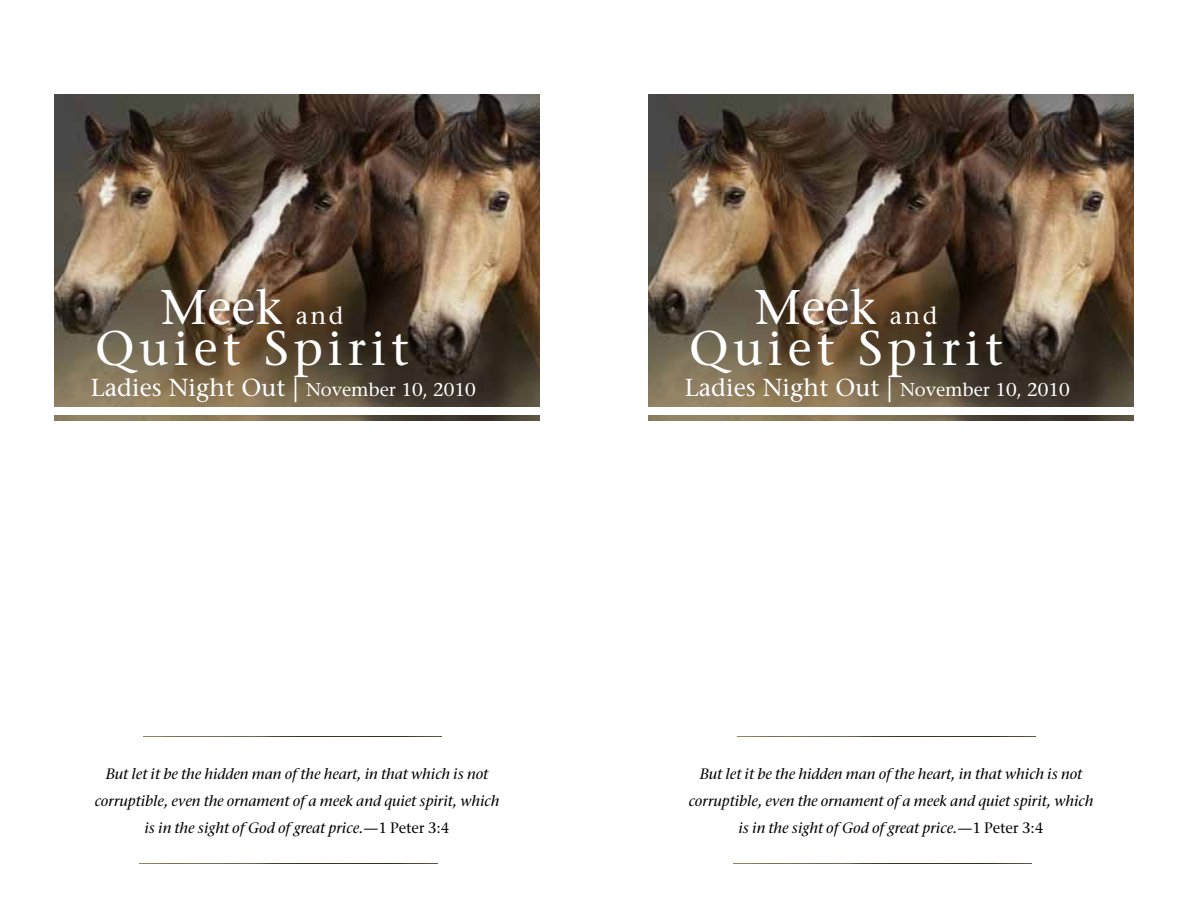
<style>
.page{position:relative;width:1188px;height:918px;background:#fff}
.page>*{position:absolute;margin:0;border:0;box-sizing:border-box;transform-origin:0 0}
.t1{font:48.6px/40.5px "Stone Serif";letter-spacing:.1em;color:#fff;text-align:center}
.t2{font:24.6px "Stone Serif";color:#fff}
.t3{font:italic 500 15px/27px "Stone Serif ITC";color:#000;text-align:center}
.s1{font-size:24.3px}
.s2{font-size:18.6px}
.s3{font-style:normal}
</style>
<div class="page">
<img style="left:648px;top:94px;width:486px;height:313px">
<img style="left:648px;top:415px;width:486px;height:6px">
<img style="left:54px;top:94px;width:486px;height:313px">
<img style="left:54px;top:415px;width:486px;height:6px">
<h1 class="t1" style="left:95px;top:287px;width:316px">Meek <span class="s1">and<br></span>Quiet Spirit</h1>
<h2 class="t2" style="left:91px;top:373px;width:387px">Ladies Night Out | <span class="s2">November 10, 2010</span></h2>
<p class="t3" style="left:95px;top:760px;width:406px">But let it be the hidden man of the heart, in that which is not corruptible, even the ornament of a meek and quiet spirit, which is in the sight of God of great price.—<span class="s3">1 Peter 3:4</span></p>
<h1 class="t1" style="left:689px;top:287px;width:316px">Meek <span class="s1">and<br></span>Quiet Spirit</h1>
<h2 class="t2" style="left:685px;top:373px;width:387px">Ladies Night Out | <span class="s2">November 10, 2010</span></h2>
<p class="t3" style="left:689px;top:760px;width:406px">But let it be the hidden man of the heart, in that which is not corruptible, even the ornament of a meek and quiet spirit, which is in the sight of God of great price.—<span class="s3">1 Peter 3:4</span></p>
</div>
